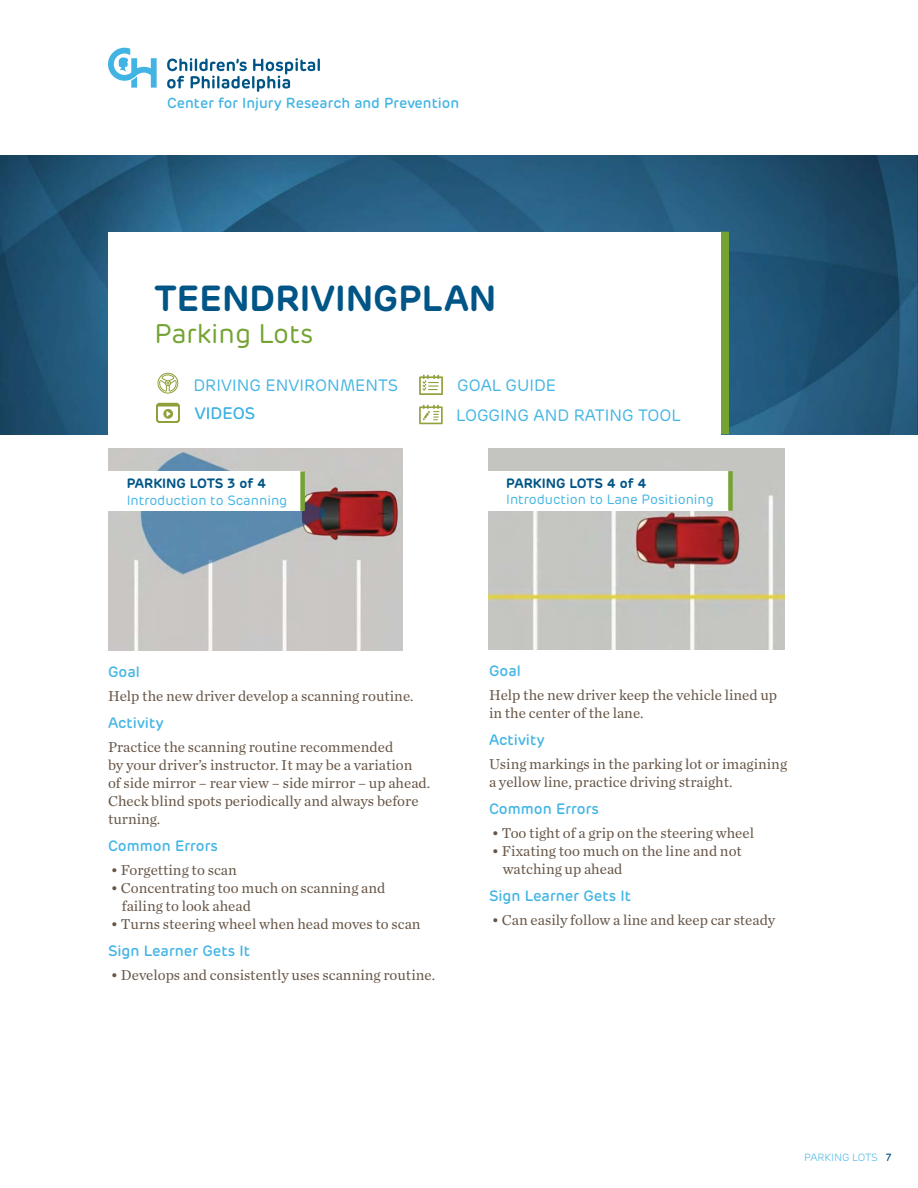
<style>
.page{position:relative;width:918px;height:1188px;background:#fff}
.page>*{position:absolute;margin:0;border:0;box-sizing:border-box;transform-origin:0 0}
.t1{font:600 36px "Rubrik";color:#005587}
.t2{font:27px "Rubrik";color:#74a333}
.t3{font:16.5px "Rubrik";color:#43b5e4}
.t4{font:15px/18px "Chronicle Text G1";color:#675647}
.t5{font:500 15px "Rubrik";color:#43b5e4}
.t6{font:500 14.55px "Rubrik";color:#42b4e4}
.t7{font:13.5px "Rubrik";color:#43b5e4}
.t8{font:600 13.5px "Rubrik";color:#005587}
.t9{font:300 10.5px "Rubrik";color:#43b5e4}
.t10{font:500 10.5px "Rubrik";color:#005587}
</style>
<div class="page">
<svg style="left:108px;top:48px;width:49px;height:40px"></svg>
<svg style="left:167px;top:58px;width:153px;height:34px"></svg>
<img style="left:0;top:156px;width:918px;height:278px">
<div style="left:720px;top:232px;width:9px;height:202px;background:#74a333"></div>
<img style="left:108px;top:448px;width:295px;height:202px">
<div style="left:104px;top:471px;width:200px;height:40px;background:#fff"></div>
<div style="left:300px;top:471px;width:5px;height:40px;background:#74a333"></div>
<img style="left:489px;top:449px;width:295px;height:200px">
<div style="left:483px;top:471px;width:246px;height:40px;background:#fff"></div>
<div style="left:728px;top:471px;width:5px;height:40px;background:#74a333"></div>
<div style="left:108px;top:232px;width:612px;height:206px;background:#fff"></div>
<svg style="left:419px;top:375px;width:24px;height:20px"></svg>
<svg style="left:419px;top:405px;width:24px;height:19px"></svg>
<svg style="left:156px;top:403px;width:24px;height:20px"></svg>
<svg style="left:157px;top:373px;width:21px;height:21px"></svg>
<p class="t6" style="left:167px;top:93px;width:294px">Center for Injury Research and Prevention</p>
<h1 class="t1" style="left:154px;top:275px;width:344px">TEENDRIVINGPLAN</h1>
<h2 class="t2" style="left:154px;top:316px;width:160px">Parking Lots</h2>
<p class="t3" style="left:457px;top:375px;width:100px">GOAL GUIDE</p>
<p class="t3" style="left:195px;top:403px;width:62px">VIDEOS</p>
<p class="t3" style="left:456px;top:405px;width:226px">LOGGING AND RATING TOOL</p>
<p class="t3" style="left:193px;top:374px;width:206px">DRIVING ENVIRONMENTS</p>
<p class="t8" style="left:127px;top:475px;width:141px">PARKING LOTS 3 of 4</p>
<p class="t7" style="left:127px;top:491px;width:162px">Introduction to Scanning</p>
<p class="t8" style="left:506px;top:475px;width:142px">PARKING LOTS 4 of 4</p>
<p class="t7" style="left:506px;top:491px;width:209px">Introduction to Lane Positioning</p>
<p class="t5" style="left:108px;top:662px;width:33px">Goal</p>
<p class="t4" style="left:108px;top:686px;width:307px">Help the new driver develop a scanning routine.</p>
<p class="t5" style="left:108px;top:713px;width:57px">Activity</p>
<p class="t4" style="left:108px;top:737px;width:324px">Practice the scanning routine recommended<br>by your driver’s instructor. It may be a variation<br>of side mirror – rear view – side mirror – up ahead.<br>Check blind spots periodically and always before turning.</p>
<p class="t5" style="left:108px;top:836px;width:112px">Common Errors</p>
<p class="t4" style="left:111px;top:860px;width:128px">• Forgetting to scan</p>
<p class="t4" style="left:122px;top:878px;width:265px;text-indent:-11px">• Concentrating too much on scanning and failing to look ahead</p>
<p class="t4" style="left:111px;top:914px;width:311px">• Turns steering wheel when head moves to scan</p>
<p class="t5" style="left:108px;top:941px;width:143px">Sign Learner Gets It</p>
<p class="t4" style="left:111px;top:965px;width:326px">• Develops and consistently uses scanning routine.</p>
<p class="t5" style="left:489px;top:661px;width:33px">Goal</p>
<p class="t4" style="left:489px;top:685px;width:290px">Help the new driver keep the vehicle lined up in the center of the lane.</p>
<p class="t5" style="left:489px;top:730px;width:57px">Activity</p>
<p class="t4" style="left:489px;top:754px;width:300px">Using markings in the parking lot or imagining a yellow line, practice driving straight.</p>
<p class="t5" style="left:489px;top:799px;width:112px">Common Errors</p>
<p class="t4" style="left:492px;top:823px;width:264px">• Too tight of a grip on the steering wheel</p>
<p class="t4" style="left:503px;top:841px;width:241px;text-indent:-11px">• Fixating too much on the line and not watching up ahead</p>
<p class="t5" style="left:489px;top:886px;width:143px">Sign Learner Gets It</p>
<p class="t4" style="left:492px;top:910px;width:285px">• Can easily follow a line and keep car steady</p>
<p class="t9" style="left:804px;top:1151px;width:75px">PARKING LOTS</p>
<p class="t10" style="left:886px;top:1151px;width:7px">7</p>
</div>
